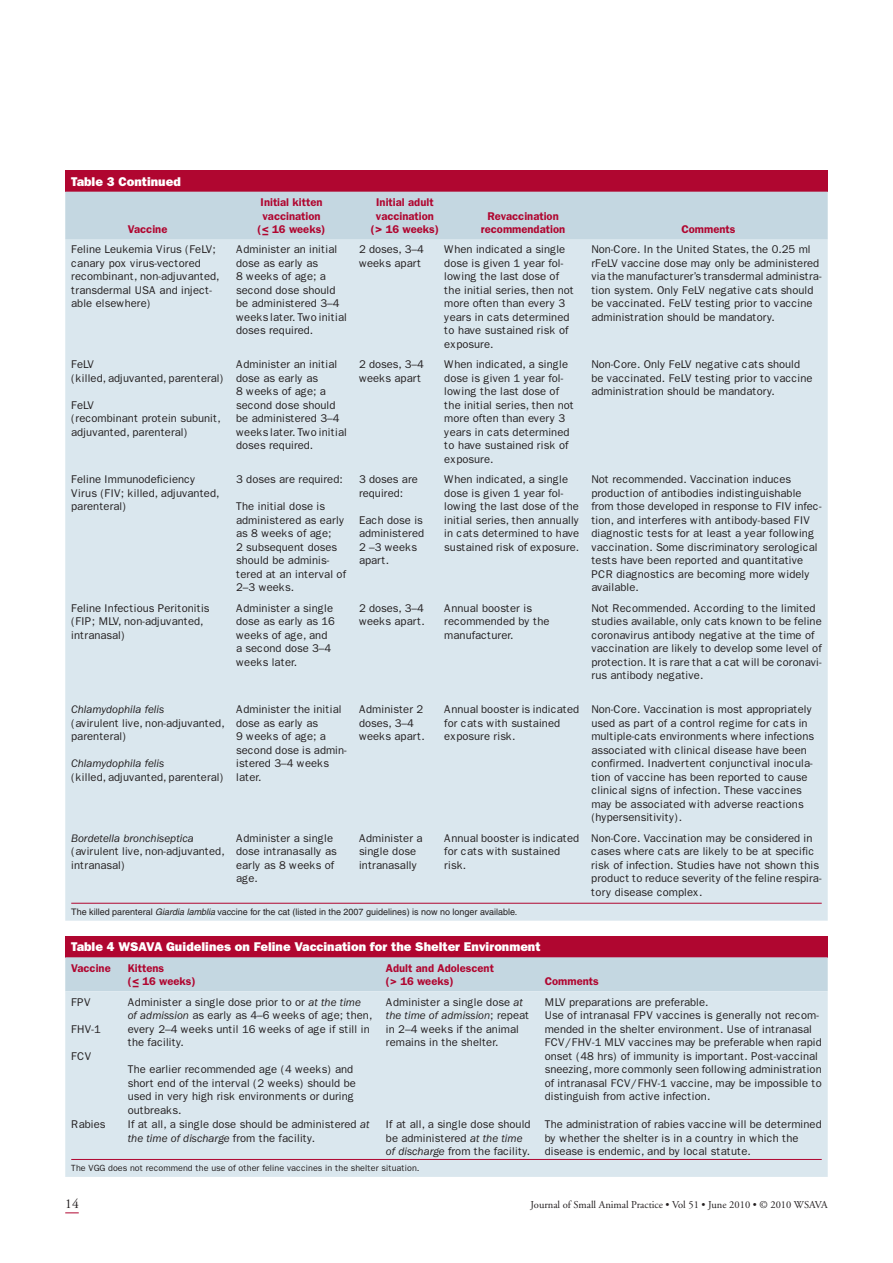
<style>
.page{position:relative;width:893px;height:1263px;background:#fff}
.page>*{position:absolute;margin:0;border:0;box-sizing:border-box;transform-origin:0 0}
.t1{font:13.5px "Adobe Garamond";color:#231f20}
.t2{font:800 12.75px "Franklin Gothic";color:#fff}
.t3{font:11.25px/13.5px "Franklin Gothic";color:#231f20}
.t4{font:600 11.25px/13.5px "Franklin Gothic";color:#b00630;text-align:center}
.t5{font:italic 11.25px "Franklin Gothic";color:#231f20}
.t6{font:10.5px "Adobe Garamond";color:#231f20}
.t7{font:9px "Helvetica";color:#231f20}
.t8{font:9px "Franklin Gothic";color:#231f20}
.s1{font-size:12px}
.s2{font-style:italic}
</style>
<div class="page">
<svg style="left:65px;top:1212px;width:14px;height:1px"></svg>
<div style="left:65px;top:239px;width:763px;height:682px;background:#dae7ee"></div>
<hr style="left:71px;top:903px;width:751px;height:1px;background:#b00630">
<div style="left:65px;top:170px;width:763px;height:22px;background:#b00630"></div>
<div style="left:65px;top:192px;width:763px;height:47px;background:#c4d7e1"></div>
<div style="left:65px;top:936px;width:763px;height:21px;background:#b00630"></div>
<div style="left:65px;top:957px;width:763px;height:34px;background:#c4d7e1"></div>
<div style="left:65px;top:991px;width:763px;height:186px;background:#dae7ee"></div>
<hr style="left:71px;top:1159px;width:751px;height:1px;background:#b00630">
<p class="t2" style="left:71px;top:177px;width:111px">Table 3 Continued</p>
<p class="t4" style="left:128px;top:223px;width:41px">Vaccine</p>
<p class="t4" style="left:258px;top:196px;width:69px">Initial kitten vaccination (<span class="s1">&lt;−</span> 16 weeks)</p>
<p class="t4" style="left:371px;top:196px;width:70px">Initial adult vaccination (<span class="s1">&gt;</span> 16 weeks)</p>
<p class="t4" style="left:481px;top:210px;width:86px">Revaccination recommendation</p>
<p class="t4" style="left:681px;top:223px;width:55px">Comments</p>
<p class="t3" style="left:71px;top:244px;width:150px">Feline Leukemia Virus (FeLV; canary pox virus-vectored recombinant, non-adjuvanted, transdermal USA and inject&shy;able elsewhere)</p>
<p class="t3" style="left:236px;top:244px;width:112px">Administer an initial dose as early as<br>8 weeks of age; a second dose should be administered 3–4 weeks later. Two initial doses required.</p>
<p class="t3" style="left:359px;top:244px;width:66px">2 doses, 3–4 weeks apart</p>
<p class="t3" style="left:444px;top:244px;width:131px">When indicated a single dose is given 1 year fol&shy;lowing the last dose of the initial series, then not more often than every 3 years in cats determined to have sustained risk of exposure.</p>
<p class="t3" style="left:591px;top:244px;width:232px">Non-Core. In the United States, the 0.25 ml rFeLV vaccine dose may only be administered via the manufacturer’s transdermal administra&shy;tion system. Only FeLV negative cats should be vaccinated. FeLV testing prior to vaccine administration should be mandatory.</p>
<p class="t3" style="left:71px;top:359px;width:154px">FeLV<br>(killed, adjuvanted, parenteral)</p>
<p class="t3" style="left:71px;top:399px;width:151px">FeLV<br>(recombinant protein subunit, adjuvanted, parenteral)</p>
<p class="t3" style="left:236px;top:359px;width:112px">Administer an initial dose as early as<br>8 weeks of age; a second dose should be administered 3–4 weeks later. Two initial doses required.</p>
<p class="t3" style="left:359px;top:359px;width:66px">2 doses, 3–4 weeks apart</p>
<p class="t3" style="left:444px;top:359px;width:131px">When indicated, a single dose is given 1 year fol&shy;lowing the last dose of the initial series, then not more often than every 3 years in cats determined to have sustained risk of exposure.</p>
<p class="t3" style="left:591px;top:359px;width:223px">Non-Core. Only FeLV negative cats should be vaccinated. FeLV testing prior to vaccine administration should be mandatory.</p>
<p class="t3" style="left:71px;top:474px;width:150px">Feline Immunodeficiency<br>Virus (FIV; killed, adjuvanted, parenteral)</p>
<p class="t3" style="left:236px;top:474px;width:108px">3 doses are required:</p>
<p class="t3" style="left:236px;top:501px;width:111px">The initial dose is administered as early as 8 weeks of age;<br>2 subsequent doses should be adminis&shy;tered at an interval of<br>2–3 weeks.</p>
<p class="t3" style="left:359px;top:474px;width:60px">3 doses are required:</p>
<p class="t3" style="left:359px;top:514px;width:67px">Each dose is administered<br>2 –3 weeks apart.</p>
<p class="t3" style="left:444px;top:474px;width:137px">When indicated, a single dose is given 1 year fol&shy;lowing the last dose of the initial series, then annually in cats determined to have sustained risk of exposure.</p>
<p class="t3" style="left:591px;top:474px;width:232px">Not recommended. Vaccination induces production of antibodies indistinguishable from those developed in response to FIV infec&shy;tion, and interferes with antibody-based FIV diagnostic tests for at least a year following vaccination. Some discriminatory serological tests have been reported and quantitative PCR diagnostics are becoming more widely available.</p>
<p class="t3" style="left:71px;top:602px;width:140px">Feline Infectious Peritonitis (FIP; MLV, non-adjuvanted, intranasal)</p>
<p class="t3" style="left:236px;top:602px;width:100px">Administer a single dose as early as 16 weeks of age, and a second dose 3–4 weeks later.</p>
<p class="t3" style="left:359px;top:602px;width:67px">2 doses, 3–4 weeks apart.</p>
<p class="t3" style="left:444px;top:602px;width:107px">Annual booster is recommended by the manufacturer.</p>
<p class="t3" style="left:591px;top:602px;width:232px">Not Recommended. According to the limited studies available, only cats known to be feline coronavirus antibody negative at the time of vaccination are likely to develop some level of protection. It is rare that a cat will be coronavi&shy;rus antibody negative.</p>
<p class="t5" style="left:71px;top:706px;width:95px">Chlamydophila felis</p>
<p class="t3" style="left:71px;top:717px;width:155px">(avirulent live, non-adjuvanted, parenteral)</p>
<p class="t5" style="left:71px;top:760px;width:95px">Chlamydophila felis</p>
<p class="t3" style="left:71px;top:771px;width:154px">(killed, adjuvanted, parenteral)</p>
<p class="t3" style="left:236px;top:704px;width:112px">Administer the initial dose as early as<br>9 weeks of age; a second dose is admin&shy;istered 3–4 weeks later.</p>
<p class="t3" style="left:359px;top:704px;width:67px">Administer 2 doses, 3–4 weeks apart.</p>
<p class="t3" style="left:444px;top:704px;width:137px">Annual booster is indicated for cats with sustained exposure risk.</p>
<p class="t3" style="left:591px;top:704px;width:224px">Non-Core. Vaccination is most appropriately used as part of a control regime for cats in multiple-cats environments where infections associated with clinical disease have been confirmed. Inadvertent conjunctival inocula&shy;tion of vaccine has been reported to cause clinical signs of infection. These vaccines may be associated with adverse reactions (hypersensitivity).</p>
<p class="t3" style="left:236px;top:832px;width:102px">Administer a single dose intranasally as early as 8 weeks of age.</p>
<p class="t3" style="left:359px;top:832px;width:65px">Administer a single dose intranasally</p>
<p class="t3" style="left:444px;top:832px;width:137px">Annual booster is indicated for cats with sustained risk.</p>
<p class="t3" style="left:591px;top:832px;width:232px">Non-Core. Vaccination may be considered in cases where cats are likely to be at specific risk of infection. Studies have not shown this product to reduce severity of the feline respira&shy;tory disease complex.</p>
<p class="t7" style="left:71px;top:908px;width:448px">The killed parenteral <span class="s2">Giardia lamblia</span> vaccine for the cat (listed in the 2007 guidelines) is now no longer available.</p>
<p class="t5" style="left:71px;top:834px;width:124px">Bordetella bronchiseptica</p>
<p class="t3" style="left:71px;top:845px;width:155px">(avirulent live, non-adjuvanted, intranasal)</p>
<p class="t2" style="left:71px;top:942px;width:471px">Table 4 WSAVA Guidelines on Feline Vaccination for the Shelter Environment</p>
<p class="t4" style="left:71px;top:962px;width:41px">Vaccine</p>
<p class="t4" style="left:128px;top:962px;width:69px;text-align:left">Kittens<br>(<span class="s1">&lt;−</span> 16 weeks)</p>
<p class="t4" style="left:386px;top:962px;width:109px;text-align:left">Adult and Adolescent (&gt; 16 weeks)</p>
<p class="t4" style="left:545px;top:975px;width:55px">Comments</p>
<p class="t3" style="left:71px;top:996px;width:21px">FPV</p>
<p class="t3" style="left:71px;top:1023px;width:31px">FHV-1</p>
<p class="t3" style="left:71px;top:1050px;width:22px">FCV</p>
<p class="t3" style="left:128px;top:996px;width:246px">Administer a single dose prior to or <span class="s2">at the time of admission</span> as early as 4–6 weeks of age; then, every 2–4 weeks until 16 weeks of age if still in the facility.</p>
<p class="t3" style="left:128px;top:1063px;width:230px">The earlier recommended age (4 weeks) and short end of the interval (2 weeks) should be used in very high risk environments or during outbreaks.</p>
<p class="t3" style="left:386px;top:996px;width:145px">Administer a single dose <span class="s2">at the time of admission</span>; repeat in 2–4 weeks if the animal remains in the shelter.</p>
<p class="t3" style="left:545px;top:996px;width:278px">MLV preparations are preferable.<br>Use of intranasal FPV vaccines is generally not recom&shy;mended in the shelter environment. Use of intranasal FCV/FHV-1 MLV vaccines may be preferable when rapid onset (48 hrs) of immunity is important. Post-vaccinal sneezing, more commonly seen following administration of intranasal FCV/FHV-1 vaccine, may be impossible to distinguish from active infection.</p>
<p class="t3" style="left:71px;top:1118px;width:36px">Rabies</p>
<p class="t3" style="left:128px;top:1118px;width:243px">If at all, a single dose should be administered <span class="s2">at the time of discharge</span> from the facility.</p>
<p class="t3" style="left:386px;top:1118px;width:146px">If at all, a single dose should be administered <span class="s2">at the time of discharge</span> from the facility.</p>
<p class="t3" style="left:545px;top:1118px;width:278px">The administration of rabies vaccine will be determined by whether the shelter is in a country in which the disease is endemic, and by local statute.</p>
<p class="t8" style="left:71px;top:1165px;width:350px">The VGG does not recommend the use of other feline vaccines in the shelter situation.</p>
<p class="t1" style="left:65px;top:1199px;width:15px">14</p>
<p class="t6" style="left:531px;top:1201px;width:299px">Journal of Small Animal Practice • Vol 51 • June 2010 • © 2010 WSAVA</p>
</div>
